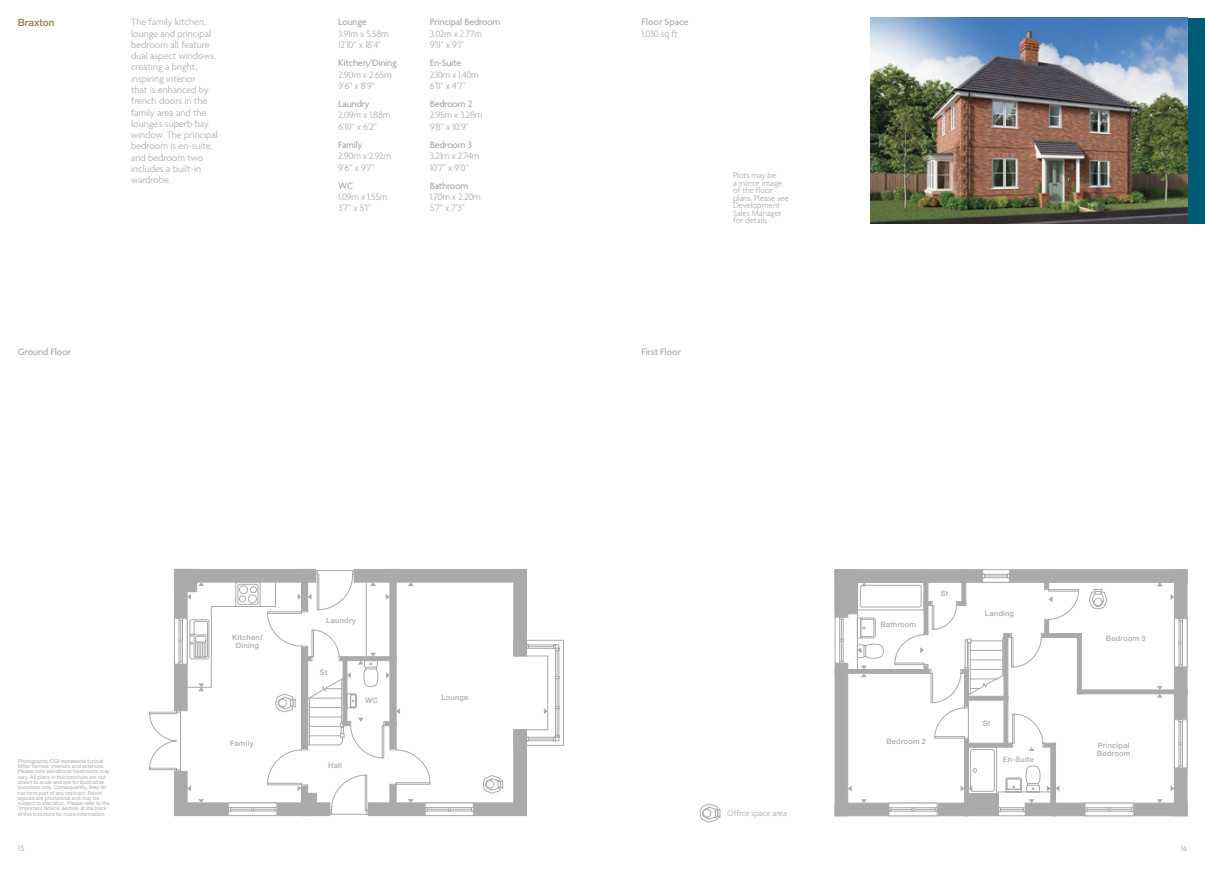
<style>
.page{position:relative;width:1205px;height:869px;background:#fff}
.page>*{position:absolute;margin:0;border:0;box-sizing:border-box;transform-origin:0 0}
.t1{font:300 10px/11.2px "Agenda";color:#aaaaa9}
.t2{font:500 10px "Agenda";letter-spacing:-.02em;color:#aaaaa9}
.t3{font:300 10px/11.2px "Agenda";letter-spacing:-.025em;color:#aaaaa9}
.t4{font:500 10px "Agenda";color:#aaaaa9}
.t5{font:500 10px "Helvetica Neue";letter-spacing:.005em;color:#937b4b}
.t6{font:300 8.75px/7.5px "Agenda";letter-spacing:-.005em;color:#aaaaa9}
.t7{font:500 7.5px/8px "Helvetica Neue";letter-spacing:.025em;color:#aaaaa9;text-align:center}
.t8{font:300 7.5px "VAG Rounded";color:#aaaaa9}
.t9{font:5.25px/5.2px "Helvetica Neue";color:#aaaaa9}
</style>
<div class="page">
<div style="left:1187px;top:18px;width:18px;height:205px;background:#005c75"></div>
<img style="left:870px;top:18px;width:317px;height:205px">
<div style="left:174px;top:802px;width:156px;height:13px;background:#aaaaa9"></div>
<div style="left:368px;top:802px;width:159px;height:13px;background:#aaaaa9"></div>
<svg style="left:228px;top:814px;width:49px;height:1px"></svg>
<svg style="left:425px;top:814px;width:49px;height:1px"></svg>
<svg style="left:149px;top:568px;width:415px;height:246px"></svg>
<svg style="left:298px;top:593px;width:3px;height:6px"></svg>
<svg style="left:187px;top:593px;width:4px;height:6px"></svg>
<svg style="left:198px;top:582px;width:6px;height:3px"></svg>
<svg style="left:308px;top:593px;width:4px;height:6px"></svg>
<svg style="left:386px;top:593px;width:4px;height:6px"></svg>
<svg style="left:370px;top:582px;width:6px;height:3px"></svg>
<svg style="left:370px;top:652px;width:6px;height:4px"></svg>
<svg style="left:386px;top:672px;width:4px;height:5px"></svg>
<svg style="left:347px;top:672px;width:4px;height:5px"></svg>
<svg style="left:358px;top:660px;width:6px;height:4px"></svg>
<svg style="left:358px;top:717px;width:6px;height:4px"></svg>
<svg style="left:298px;top:785px;width:3px;height:6px"></svg>
<svg style="left:187px;top:785px;width:4px;height:6px"></svg>
<svg style="left:198px;top:798px;width:6px;height:4px"></svg>
<svg style="left:198px;top:683px;width:6px;height:8px"></svg>
<svg style="left:544px;top:708px;width:4px;height:5px"></svg>
<svg style="left:396px;top:708px;width:4px;height:5px"></svg>
<svg style="left:408px;top:798px;width:6px;height:4px"></svg>
<svg style="left:408px;top:582px;width:6px;height:3px"></svg>
<div style="left:317px;top:660px;width:13px;height:8px;background:#fff"></div>
<svg style="left:483px;top:774px;width:20px;height:19px"></svg>
<svg style="left:275px;top:693px;width:21px;height:18px"></svg>
<div style="left:835px;top:569px;width:352px;height:13px;background:#aaaaa9"></div>
<svg style="left:982px;top:569px;width:28px;height:12px"></svg>
<svg style="left:834px;top:581px;width:354px;height:236px"></svg>
<svg style="left:1048px;top:596px;width:4px;height:6px"></svg>
<svg style="left:1170px;top:593px;width:4px;height:6px"></svg>
<svg style="left:1157px;top:582px;width:5px;height:4px"></svg>
<svg style="left:1170px;top:785px;width:4px;height:6px"></svg>
<svg style="left:1157px;top:798px;width:5px;height:4px"></svg>
<svg style="left:1157px;top:685px;width:5px;height:12px"></svg>
<svg style="left:1047px;top:785px;width:12px;height:6px"></svg>
<svg style="left:998px;top:798px;width:36px;height:17px"></svg>
<svg style="left:1028px;top:746px;width:6px;height:4px"></svg>
<svg style="left:960px;top:785px;width:12px;height:6px"></svg>
<svg style="left:848px;top:785px;width:3px;height:6px"></svg>
<svg style="left:861px;top:798px;width:6px;height:4px"></svg>
<svg style="left:920px;top:647px;width:4px;height:5px"></svg>
<svg style="left:857px;top:647px;width:4px;height:5px"></svg>
<svg style="left:861px;top:665px;width:6px;height:12px"></svg>
<svg style="left:861px;top:582px;width:6px;height:4px"></svg>
<svg style="left:1089px;top:588px;width:18px;height:20px"></svg>
<svg style="left:700px;top:803px;width:20px;height:19px"></svg>
<p class="t5" style="left:18px;top:16px;width:38px">Braxton</p>
<p class="t1" style="left:131px;top:16px;width:88px">The family kitchen, lounge and principal bedroom all feature dual aspect windows, creating a bright, inspiring interior<br>that is enhanced by french doors in the family area and the lounge’s superb bay window. The principal bedroom is en-suite, and bedroom two includes a built-in wardrobe.</p>
<p class="t2" style="left:338px;top:16px;width:30px">Lounge</p>
<p class="t3" style="left:338px;top:28px;width:52px">3.91m x 5.58m<br>12’10” x 18’4”</p>
<p class="t2" style="left:338px;top:57px;width:60px">Kitchen/Dining</p>
<p class="t1" style="left:338px;top:68px;width:55px">2.90m x 2.65m<br>9’6” x 8’9”</p>
<p class="t2" style="left:338px;top:98px;width:33px">Laundry</p>
<p class="t1" style="left:338px;top:109px;width:54px">2.09m x 1.88m<br>6’10” x 6’2”</p>
<p class="t2" style="left:338px;top:139px;width:26px">Family</p>
<p class="t1" style="left:338px;top:150px;width:54px">2.90m x 2.92m<br>9’6” x 9’7”</p>
<p class="t2" style="left:338px;top:179px;width:16px">WC</p>
<p class="t1" style="left:338px;top:191px;width:51px">1.09m x 1.55m<br>3’7” x 5’1”</p>
<p class="t2" style="left:430px;top:16px;width:72px">Principal Bedroom</p>
<p class="t1" style="left:430px;top:28px;width:54px">3.02m x 2.77m<br>9’11” x 9’1”</p>
<p class="t2" style="left:430px;top:57px;width:33px">En-Suite</p>
<p class="t1" style="left:430px;top:68px;width:51px">2.10m x 1.40m<br>6’11” x 4’7”</p>
<p class="t2" style="left:430px;top:98px;width:44px">Bedroom 2</p>
<p class="t1" style="left:430px;top:109px;width:54px">2.95m x 3.28m<br>9’8” x 10’9”</p>
<p class="t2" style="left:430px;top:139px;width:44px">Bedroom 3</p>
<p class="t1" style="left:430px;top:150px;width:51px">3.21m x 2.74m<br>10’7” x 9’0”</p>
<p class="t2" style="left:430px;top:179px;width:40px">Bathroom</p>
<p class="t1" style="left:430px;top:191px;width:53px">1.70m x 2.20m<br>5’7” x 7’3”</p>
<p class="t4" style="left:641px;top:16px;width:48px">Floor Space</p>
<p class="t1" style="left:641px;top:28px;width:38px">1,030 sq ft</p>
<p class="t6" style="left:733px;top:172px;width:57px">Plots may be<br>a mirror image of the floor plans. Please see<br>Development<br>Sales Manager for details</p>
<p class="t2" style="left:18px;top:346px;width:55px">Ground Floor</p>
<p class="t2" style="left:641px;top:346px;width:41px">First Floor</p>
<p class="t9" style="left:18px;top:757px;width:94px">Photography/CGI represents typical Miller Homes’ interiors and exteriors.<br>Please note elevational treatments may vary. All plans in this brochure are not drawn to scale and are for illustrative purposes only. Consequently, they do not form part of any contract. Room layouts are provisional and may be subject to alteration. Please refer to the ‘Important Notice’ section at the back of this brochure for more information.</p>
<p class="t7" style="left:232px;top:632px;width:32px">Kitchen/<br>Dining</p>
<p class="t7" style="left:230px;top:738px;width:25px">Family</p>
<p class="t7" style="left:326px;top:615px;width:31px">Laundry</p>
<p class="t7" style="left:320px;top:667px;width:9px">St</p>
<p class="t7" style="left:365px;top:695px;width:14px">WC</p>
<p class="t7" style="left:328px;top:760px;width:15px">Hall</p>
<p class="t7" style="left:441px;top:692px;width:28px">Lounge</p>
<p class="t6" style="left:727px;top:808px;width:61px">Office space area</p>
<p class="t7" style="left:880px;top:619px;width:37px">Bathroom</p>
<p class="t7" style="left:941px;top:588px;width:9px">St</p>
<p class="t7" style="left:985px;top:608px;width:31px">Landing</p>
<p class="t7" style="left:886px;top:736px;width:41px">Bedroom 2</p>
<p class="t7" style="left:983px;top:718px;width:9px">St</p>
<p class="t7" style="left:1003px;top:754px;width:32px">En-Suite</p>
<p class="t7" style="left:1106px;top:633px;width:41px">Bedroom 3</p>
<p class="t7" style="left:1097px;top:740px;width:35px;text-align:left">Principal<br>Bedroom</p>
<p class="t8" style="left:18px;top:843px;width:8px">15</p>
<p class="t8" style="left:1180px;top:843px;width:8px">16</p>
</div>
